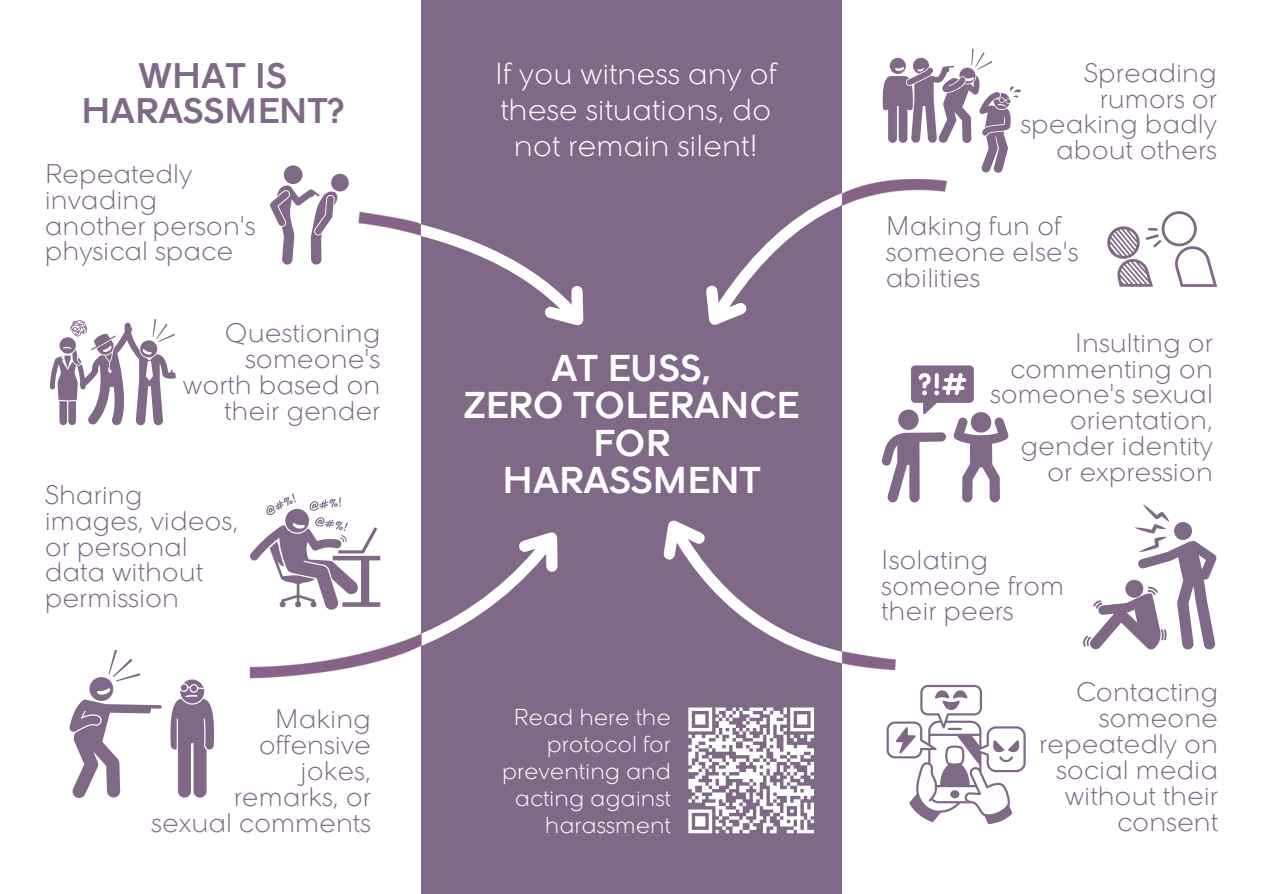
<style>
.page{position:relative;width:1263px;height:894px;background:#fff}
.page>*{position:absolute;margin:0;border:0;box-sizing:border-box;transform-origin:0 0}
.t1{font:700 32.25px/37.2px "Galeb";color:#fff;text-align:center}
.t2{font:700 30.75px/34.8px "Galeb";color:#806887;text-align:center}
.t3{font:300 26.25px/36px "Galeb";color:#fff;text-align:center}
.t4{font:300 23.25px/25.8px "Galeb";color:#806887;text-align:right}
.t5{font:300 19.95px/26.8px "Galeb";color:#fff;text-align:right}
</style>
<div class="page">
<img style="left:49px;top:0;width:1169px;height:892px">
<svg style="left:881px;top:365px;width:127px;height:137px"></svg>
<svg style="left:270px;top:165px;width:340px;height:178px"></svg>
<svg style="left:69px;top:649px;width:93px;height:148px"></svg>
<svg style="left:170px;top:679px;width:44px;height:118px"></svg>
<svg style="left:50px;top:319px;width:127px;height:106px"></svg>
<svg style="left:249px;top:493px;width:131px;height:116px"></svg>
<div style="left:682px;top:700px;width:139px;height:139px;background:#806887"></div>
<svg style="left:688px;top:707px;width:126px;height:127px"></svg>
<svg style="left:1107px;top:211px;width:110px;height:75px"></svg>
<h3 class="t2" style="left:81px;top:63px;width:265px">WHAT IS<br>HARASSMENT?</h3>
<h3 class="t4" style="left:45px;top:164px;width:212px;text-align:left">Repeatedly invading another person's physical space</h3>
<p class="t4" style="left:183px;top:323px;width:199px">Questioning someone's worth based on their gender</p>
<h3 class="t4" style="left:45px;top:485px;width:195px;text-align:left">Sharing images, videos, or personal data without permission</h3>
<h1 class="t4" style="left:151px;top:709px;width:221px">Making<br>offensive<br>jokes,<br>remarks, or sexual comments</h1>
<p class="t3" style="left:495px;top:59px;width:284px">If you witness any of these situations, do not remain silent!</p>
<p class="t1" style="left:464px;top:354px;width:336px">AT EUSS,<br>ZERO TOLERANCE<br>FOR<br>HARASSMENT</p>
<h3 class="t5" style="left:502px;top:706px;width:170px">Read here the protocol for preventing and acting against harassment</h3>
<p class="t4" style="left:1020px;top:63px;width:198px">Spreading rumors or speaking badly about others</p>
<h3 class="t4" style="left:886px;top:216px;width:194px;text-align:left">Making fun of someone else's abilities</h3>
<h3 class="t4" style="left:990px;top:333px;width:224px">Insulting or commenting on someone's sexual orientation, gender identity or expression</h3>
<p class="t4" style="left:881px;top:550px;width:184px;text-align:left">Isolating someone from their peers</p>
<p class="t4" style="left:1039px;top:682px;width:180px">Contacting someone repeatedly on social media without their consent</p>
</div>
